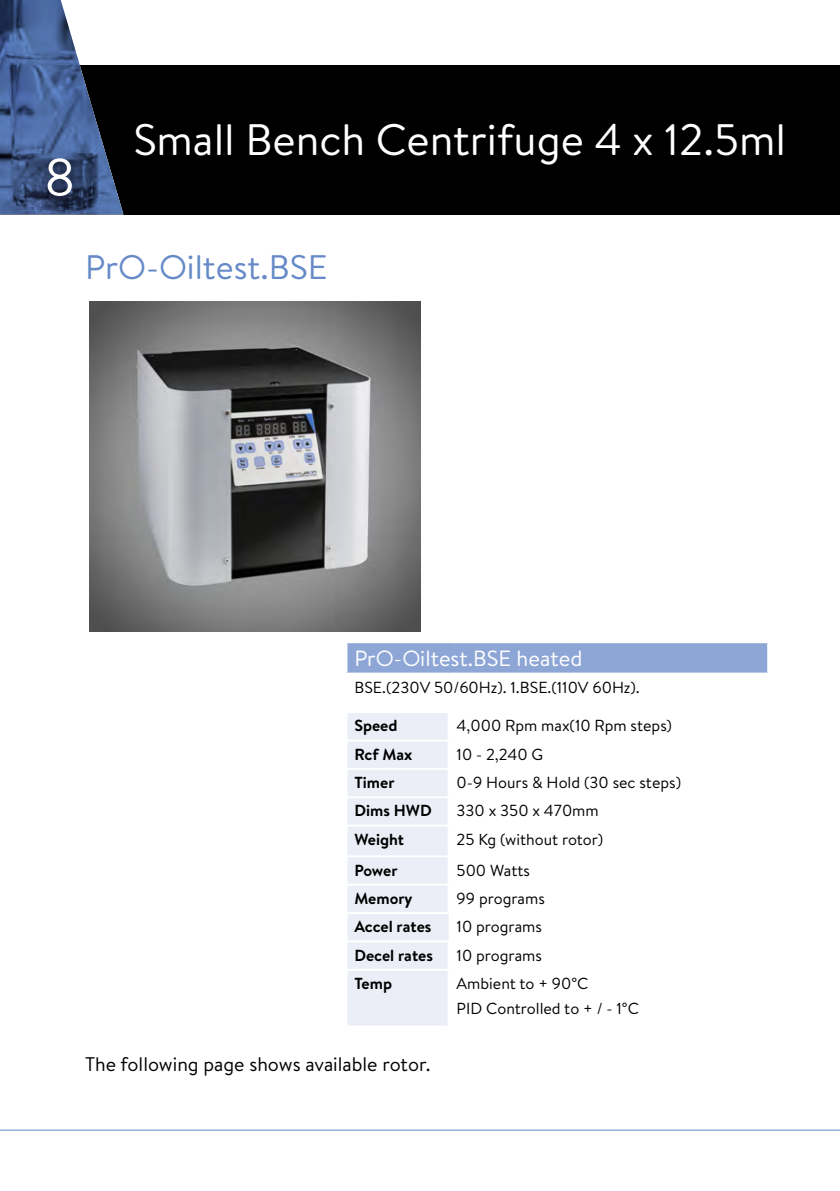
<style>
.page{position:relative;width:840px;height:1191px;background:#fff}
.page>*{position:absolute;margin:0;border:0;box-sizing:border-box;transform-origin:0 0}
.t1{font:52.2px "Brandon Text";color:#fff}
.t2{font:44px "Brandon Text";color:#fff}
.t3{font:34px "Brandon Text";color:#658ac7}
.t4{font:22px "Brandon Text";color:#fff}
.t5{font:19.6px "Brandon Text";color:#000}
.t6{font:16px/24.8px "Brandon Text";color:#000}
.t7{font:700 16px "Brandon Text";color:#000}
</style>
<div class="page">
<div style="left:0;top:65px;width:839px;height:149px;background:#000"></div>
<hr style="left:0;top:1129px;width:839px;height:1px;background:#658ac7">
<svg style="left:0;top:0;width:123px;height:214px"></svg>
<div style="left:346px;top:642px;width:421px;height:31px;background:#8ea6d6"></div>
<hr style="left:345px;top:641px;width:103px;height:2px;background:#fff">
<hr style="left:345px;top:643px;width:2px;height:29px;background:#fff">
<hr style="left:448px;top:641px;width:121px;height:2px;background:#fff">
<hr style="left:569px;top:641px;width:199px;height:2px;background:#fff">
<hr style="left:766px;top:643px;width:2px;height:29px;background:#fff">
<hr style="left:345px;top:672px;width:103px;height:2px;background:#fff">
<hr style="left:448px;top:672px;width:121px;height:2px;background:#fff">
<hr style="left:569px;top:672px;width:199px;height:2px;background:#fff">
<div style="left:347px;top:713px;width:102px;height:312px;background:#ebedf7"></div>
<hr style="left:447px;top:713px;width:2px;height:26px;background:#fff">
<hr style="left:345px;top:739px;width:103px;height:2px;background:#fff">
<hr style="left:448px;top:739px;width:121px;height:2px;background:#fff">
<hr style="left:447px;top:741px;width:2px;height:27px;background:#fff">
<hr style="left:345px;top:768px;width:103px;height:2px;background:#fff">
<hr style="left:448px;top:768px;width:121px;height:2px;background:#fff">
<hr style="left:447px;top:770px;width:2px;height:26px;background:#fff">
<hr style="left:345px;top:796px;width:103px;height:2px;background:#fff">
<hr style="left:448px;top:796px;width:121px;height:2px;background:#fff">
<hr style="left:447px;top:798px;width:2px;height:26px;background:#fff">
<hr style="left:345px;top:824px;width:103px;height:2px;background:#fff">
<hr style="left:448px;top:824px;width:121px;height:2px;background:#fff">
<hr style="left:447px;top:826px;width:2px;height:29px;background:#fff">
<hr style="left:345px;top:855px;width:103px;height:2px;background:#fff">
<hr style="left:448px;top:855px;width:121px;height:2px;background:#fff">
<hr style="left:447px;top:857px;width:2px;height:26px;background:#fff">
<hr style="left:345px;top:883px;width:103px;height:2px;background:#fff">
<hr style="left:448px;top:883px;width:121px;height:2px;background:#fff">
<hr style="left:447px;top:885px;width:2px;height:27px;background:#fff">
<hr style="left:345px;top:912px;width:104px;height:2px;background:#fff">
<hr style="left:345px;top:940px;width:104px;height:2px;background:#fff">
<hr style="left:447px;top:942px;width:2px;height:26px;background:#fff">
<hr style="left:345px;top:968px;width:103px;height:2px;background:#fff">
<hr style="left:448px;top:968px;width:121px;height:2px;background:#fff">
<hr style="left:447px;top:970px;width:2px;height:55px;background:#fff">
<img style="left:89px;top:301px;width:331px;height:331px">
<h1 class="t1" style="left:44px;top:142px;width:33px">8</h1>
<h2 class="t2" style="left:133px;top:110px;width:653px">Small Bench Centrifuge 4 x 12.5ml</h2>
<h3 class="t3" style="left:85px;top:244px;width:244px">PrO-Oiltest.BSE</h3>
<h3 class="t4" style="left:354px;top:643px;width:229px">PrO-Oiltest.BSE heated</h3>
<p class="t6" style="left:354px;top:674px;width:287px">BSE.(230V 50/60Hz). 1.BSE.(110V 60Hz).</p>
<p class="t7" style="left:354px;top:714px;width:45px">Speed</p>
<p class="t6" style="left:456px;top:713px;width:217px">4,000 Rpm max(10 Rpm steps)</p>
<p class="t7" style="left:354px;top:743px;width:59px">Rcf Max</p>
<p class="t6" style="left:456px;top:741px;width:88px">10 - 2,240 G</p>
<p class="t7" style="left:354px;top:771px;width:42px">Timer</p>
<p class="t6" style="left:456px;top:769px;width:226px">0-9 Hours &amp; Hold (30 sec steps)</p>
<p class="t7" style="left:354px;top:799px;width:79px">Dims HWD</p>
<p class="t6" style="left:456px;top:798px;width:143px">330 x 350 x 470mm</p>
<p class="t7" style="left:354px;top:828px;width:51px">Weight</p>
<p class="t6" style="left:456px;top:826px;width:148px">25 Kg (without rotor)</p>
<p class="t7" style="left:354px;top:859px;width:45px">Power</p>
<p class="t6" style="left:456px;top:857px;width:75px">500 Watts</p>
<p class="t7" style="left:354px;top:887px;width:60px">Memory</p>
<p class="t6" style="left:456px;top:885px;width:90px">99 programs</p>
<p class="t7" style="left:354px;top:915px;width:78px">Accel rates</p>
<p class="t6" style="left:456px;top:913px;width:87px">10 programs</p>
<p class="t7" style="left:354px;top:944px;width:80px">Decel rates</p>
<p class="t6" style="left:456px;top:942px;width:87px">10 programs</p>
<p class="t7" style="left:354px;top:972px;width:39px">Temp</p>
<p class="t6" style="left:456px;top:970px;width:184px">Ambient to + 90°C<br>PID Controlled to + / - 1°C</p>
<p class="t5" style="left:85px;top:1050px;width:347px">The following page shows available rotor.</p>
</div>
